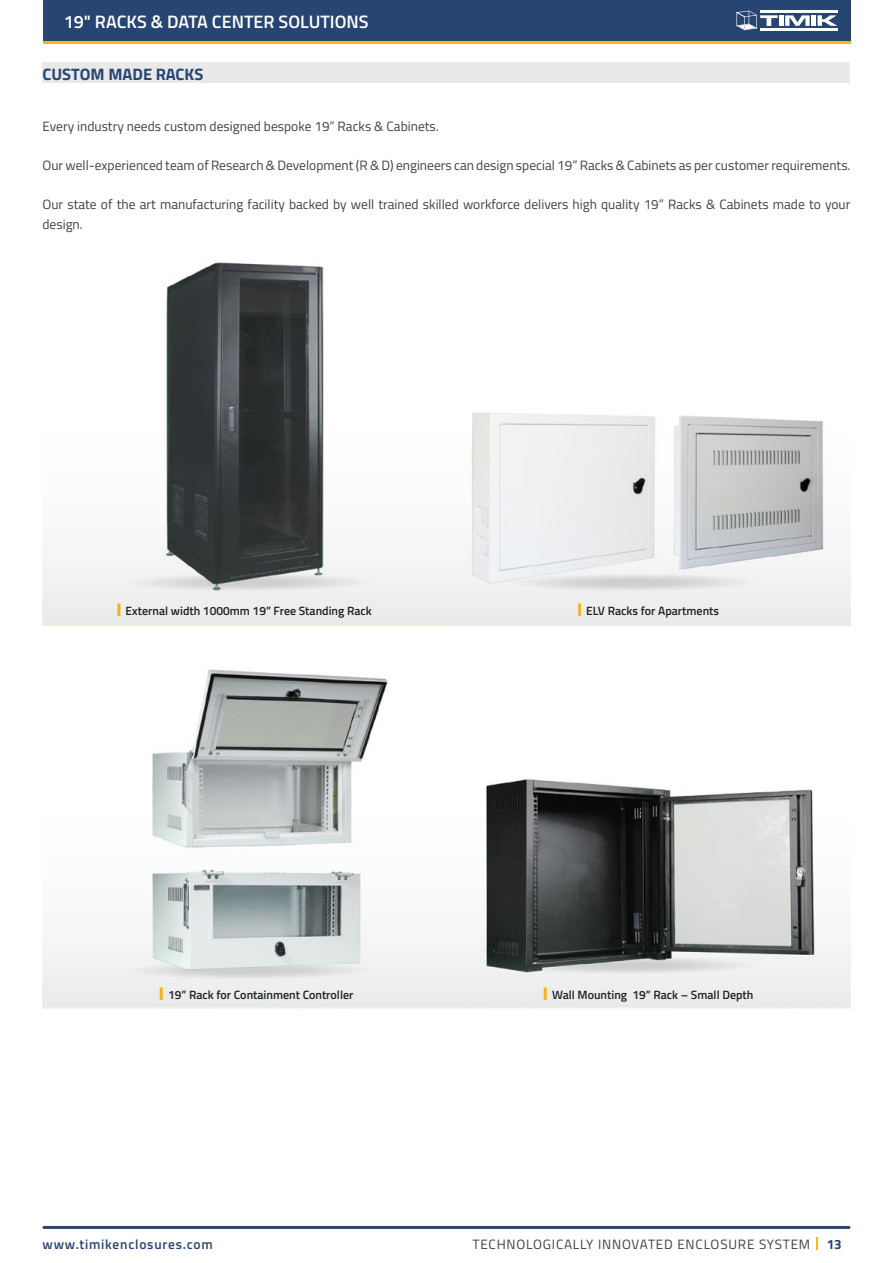
<style>
.page{position:relative;width:893px;height:1263px;background:#fff}
.page>*{position:absolute;margin:0;border:0;box-sizing:border-box;transform-origin:0 0}
.t1{font:600 18px "Titillium Web";color:#fff}
.Heading_01{font:700 16.5px "Titillium Web";color:#264572}
.t2{font:13.5px/19.5px "Titillium Web";color:#414042}
.t3{font:13.5px "Titillium Web";letter-spacing:.06em;color:#414042}
.t4{font:600 13.5px "Titillium Web";letter-spacing:.055em;color:#274573}
.t5{font:700 13.5px "Titillium Web";color:#264572}
.t6{font:600 12px "Titillium Web";color:#222223}
.s1{font-weight:900;font-size:13.5px;color:#f4b21b}
</style>
<div class="page">
<div style="left:43px;top:0;width:807px;height:43px;background:#274573"></div>
<hr style="left:43px;top:1226px;width:807px;height:3px;background:#274573">
<svg style="left:816px;top:1237px;width:2px;height:12px"></svg>
<hr style="left:43px;top:41px;width:807px;height:2px;background:#fcb716">
<svg style="left:736px;top:11px;width:102px;height:19px"></svg>
<div style="left:43px;top:63px;width:807px;height:20px;background:#e9e9ea"></div>
<img style="left:43px;top:262px;width:807px;height:747px">
<h1 class="t1" style="left:64px;top:8px;width:306px">19" RACKS &amp; DATA CENTER SOLUTIONS</h1>
<h1 class="Heading_01" style="left:43px;top:62px;width:162px">CUSTOM MADE RACKS</h1>
<p class="t2" style="left:43px;top:116px;width:398px">Every industry needs custom designed bespoke 19” Racks &amp; Cabinets.</p>
<p class="t2" style="left:43px;top:155px;width:809px">Our well-experienced team of Research &amp; Development (R &amp; D) engineers can design special 19” Racks &amp; Cabinets as per customer requirements.</p>
<p class="t2" style="left:43px;top:194px;width:809px">Our state of the art manufacturing facility backed by well trained skilled workforce delivers high quality 19” Racks &amp; Cabinets made to your design.</p>
<p class="t6" style="left:117px;top:602px;width:256px"><span class="s1">|</span> External width 1000mm 19” Free Standing Rack</p>
<p class="t6" style="left:578px;top:602px;width:143px"><span class="s1">|</span> ELV Racks for Apartments</p>
<p class="t6" style="left:160px;top:985px;width:195px"><span class="s1">|</span> 19” Rack for Containment Controller</p>
<p class="t6" style="left:543px;top:985px;width:211px"><span class="s1">|</span> Wall Mounting 19” Rack – Small Depth</p>
<p class="t4" style="left:43px;top:1234px;width:172px">www.timikenclosures.com</p>
<p class="t3" style="left:472px;top:1234px;width:339px">TECHNOLOGICALLY INNOVATED ENCLOSURE SYSTEM</p>
<p class="t5" style="left:827px;top:1233px;width:17px">13</p>
</div>
